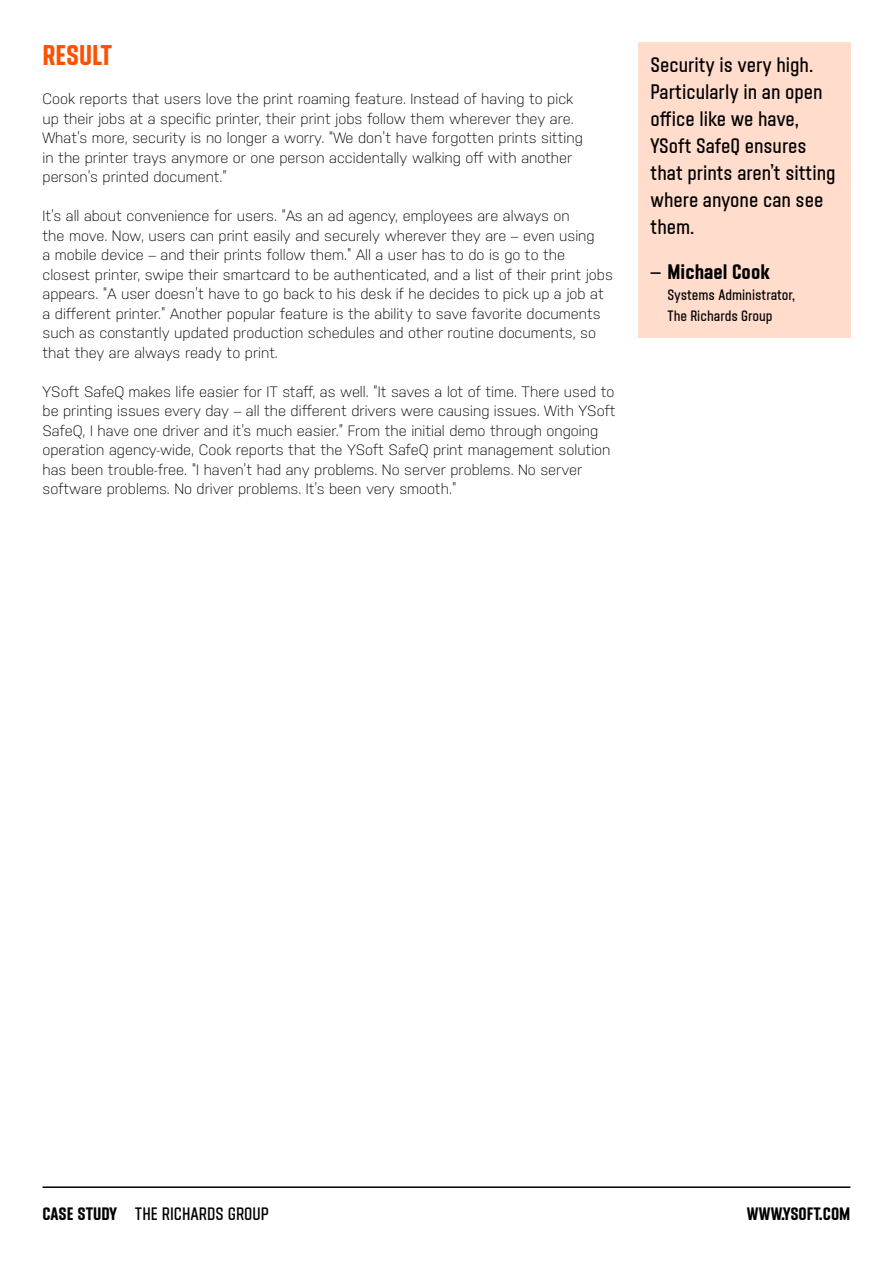
<style>
.page{position:relative;width:893px;height:1263px;background:#fff}
.page>*{position:absolute;margin:0;border:0;box-sizing:border-box;transform-origin:0 0}
.t1{font:700 28.5px "Y Soft";color:#ff5000}
.t2{font:21px/27px "Y Soft";color:#000}
.t3{font:700 21px "Y Soft";color:#000}
.t4{font:18px "Y Soft";color:#000}
.t5{font:700 18px "Y Soft";color:#000}
.t6{font:300 15px/19.5px "Nudista";color:#000}
.t7{font:15px/21px "Y Soft";color:#000}
.s1{font-weight:400}
.s2{font-weight:700}
</style>
<div class="page">
<hr style="left:43px;top:1186px;width:807px;height:2px;background:#000">
<div style="left:638px;top:43px;width:212px;height:295px;background:#ffdccc"></div>
<h1 class="t1" style="left:43px;top:39px;width:71px">RESULT</h1>
<p class="t6" style="left:43px;top:88px;width:542px">Cook reports that users love the print roaming feature. Instead of having to pick up their jobs at a specific printer, their print jobs follow them wherever they are.<br>What’s more, security is no longer a worry. “We don’t have forgotten prints sitting in the printer trays anymore or one person accidentally walking off with another person’s printed document.”</p>
<p class="t6" style="left:43px;top:205px;width:572px">It’s all about convenience for users. “As an ad agency, employees are always on<br>the move. Now, users can print easily and securely wherever they are – even using<br>a mobile device – and their prints follow them.” All a user has to do is go to the closest printer, swipe their smartcard to be authenticated, and a list of their print jobs appears. “A user doesn’t have to go back to his desk if he decides to pick up a job at a different printer.” Another popular feature is the ability to save favorite documents such as constantly updated production schedules and other routine documents, so that they are always ready to print.</p>
<p class="t6" style="left:43px;top:381px;width:574px">YSoft SafeQ makes life easier for IT staff, as well. “It saves a lot of time. There used to be printing issues every day – all the different drivers were causing issues. With YSoft SafeQ, I have one driver and it’s much easier.” From the initial demo through ongoing operation agency-wide, Cook reports that the YSoft SafeQ print management solution has been trouble-free. “I haven’t had any problems. No server problems. No server software problems. No driver problems. It’s been very smooth.”</p>
<h2 class="t2" style="left:651px;top:51px;width:187px">Security is very high.<br>Particularly in an open office like we have,<br>YSoft SafeQ ensures that prints aren’t sitting where anyone can see them.</h2>
<h2 class="t3" style="left:651px;top:260px;width:120px"><span class="s1">–</span> Michael Cook</h2>
<p class="t7" style="left:668px;top:284px;width:129px">Systems Administrator,<br>The Richards Group</p>
<p class="t4" style="left:43px;top:1204px;width:228px"><span class="s2">CASE STUDY</span> THE RICHARDS GROUP</p>
<p class="t5" style="left:747px;top:1204px;width:105px">WWW.YSOFT.COM</p>
</div>
